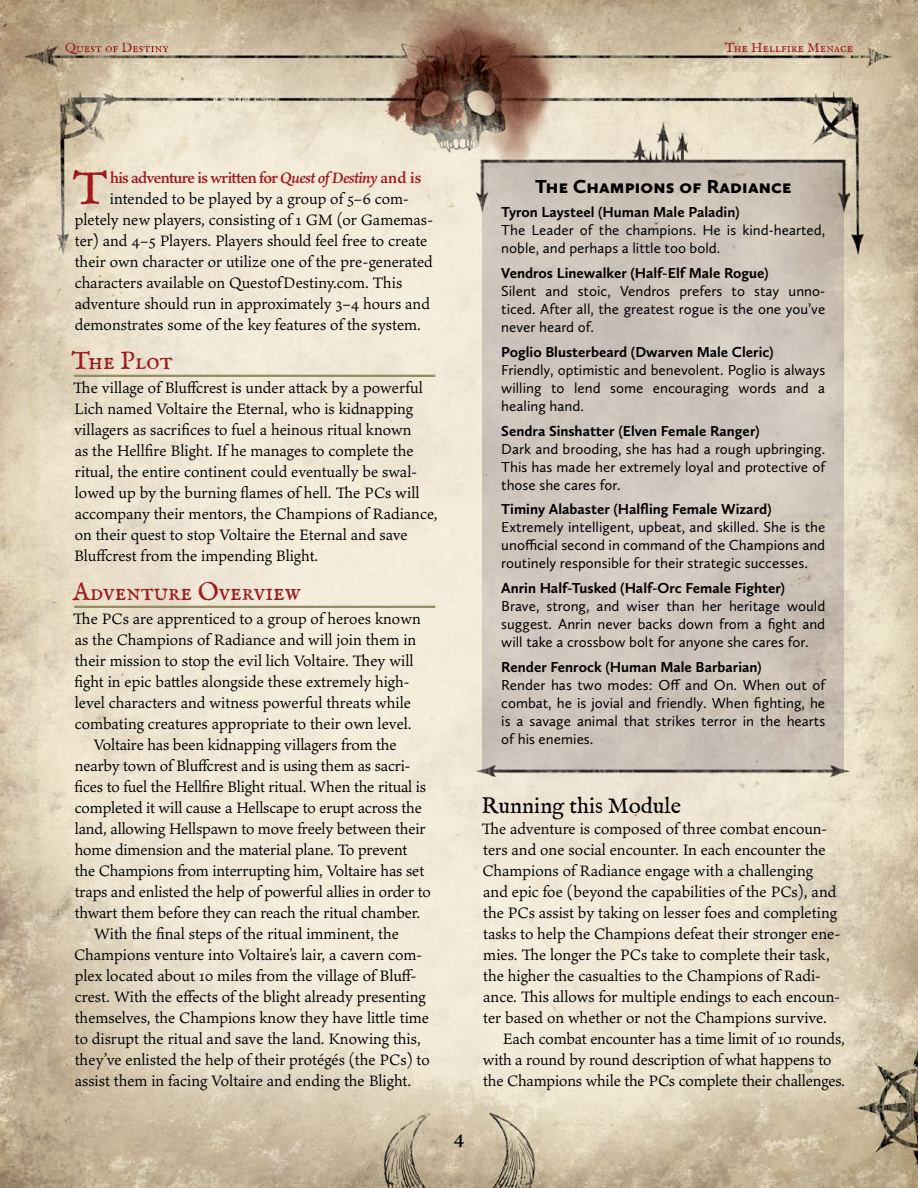
<style>
.page{position:relative;width:918px;height:1188px;background:#fff}
.page>*{position:absolute;margin:0;border:0;box-sizing:border-box;transform-origin:0 0}
.Start_Paragraph{font:47.25px "IM FELL English PRO Roman";color:#9d1b20}
.Header_1{font:25.5px "IM FELL English PRO Roman";color:#9d1b20}
.Header_2{font:22.5px "IM FELL English PRO Roman";color:#000}
.Sidebar_Header{font:900 19.5px "Calluna Sans";letter-spacing:.01em;color:#000}
.t1{font:600 19.5px "Ten Oldstyle";color:#000}
.Text__No_Indent{font:16.5px/21px "Ten Oldstyle";color:#000}
.Text__Indent{font:16.5px/21px "Ten Oldstyle";letter-spacing:-.01em;color:#000}
.Start_Paragraph-2{font:16.5px "Ten Oldstyle";color:#000}
.Start_Paragraph-3{font:600 16.5px "Ten Oldstyle";letter-spacing:-.04em;color:#9d1b20}
.Sidebar_Text_No_Inde{font:15px/18px "Calluna Sans";color:#000;text-align:justify}
.Sidebar_Subheader{font:700 15px "Calluna Sans";color:#000}
.t2{font:13.5px "IM FELL English PRO Roman";letter-spacing:.01em;color:#9d1b20}
.s1{font-style:italic}
</style>
<div class="page">
<img style="left:0;top:0;width:918px;height:1188px">
<img style="left:483px;top:213px;width:361px;height:552px">
<img style="left:472px;top:765px;width:383px;height:12px">
<img style="left:477px;top:123px;width:373px;height:90px">
<hr style="left:74px;top:375px;width:361px;height:2px;background:#948c5e">
<hr style="left:74px;top:606px;width:361px;height:2px;background:#948c5e">
<svg style="left:65px;top:43px;width:104px;height:11px"></svg>
<p class="t2" style="left:725px;top:40px;width:130px">The Hellfire Menace</p>
<p class="Start_Paragraph" style="left:73px;top:161px;width:36px">T</p>
<p class="Start_Paragraph-3" style="left:110px;top:166px;width:313px">his adventure is written for <span class="s1">Quest of Destiny</span> and is</p>
<p class="Start_Paragraph-2" style="left:110px;top:187px;width:301px">intended to be played by a group of 5–6 com-</p>
<p class="Start_Paragraph-2" style="left:75px;top:208px;width:360px">pletely new players, consisting of 1 GM (or Gamemas-</p>
<p class="Start_Paragraph-2" style="left:75px;top:229px;width:354px">ter) and 4–5 Players. Players should feel free to create</p>
<p class="Start_Paragraph-2" style="left:75px;top:250px;width:360px">their own character or utilize one of the pre-generated</p>
<p class="Start_Paragraph-2" style="left:75px;top:271px;width:329px">characters available on QuestofDestiny.com. This</p>
<p class="Start_Paragraph-2" style="left:75px;top:292px;width:357px">adventure should run in approximately 3–4 hours and</p>
<p class="Start_Paragraph-2" style="left:75px;top:313px;width:348px">demonstrates some of the key features of the system.</p>
<p class="Header_1" style="left:71px;top:346px;width:103px">The Plot</p>
<p class="Text__No_Indent" style="left:73px;top:377px;width:366px">The village of Bluffcrest is under attack by a powerful Lich named Voltaire the Eternal, who is kidnapping villagers as sacrifices to fuel a heinous ritual known<br>as the Hellfire Blight. If he manages to complete the ritual, the entire continent could eventually be swal&shy;lowed up by the burning flames of hell. The PCs will accompany their mentors, the Champions of Radiance, on their quest to stop Voltaire the Eternal and save Bluffcrest from the impending Blight.</p>
<p class="Header_1" style="left:73px;top:577px;width:229px">Adventure Overview</p>
<p class="Text__No_Indent" style="left:73px;top:608px;width:349px">The PCs are apprenticed to a group of heroes known as the Champions of Radiance and will join them in their mission to stop the evil lich Voltaire. They will fight in epic battles alongside these extremely high&shy;level characters and witness powerful threats while combating creatures appropriate to their own level.</p>
<p class="Text__Indent" style="left:75px;top:734px;width:358px;text-indent:19px">Voltaire has been kidnapping villagers from the nearby town of Bluffcrest and is using them as sacri&shy;fices to fuel the Hellfire Blight ritual. When the ritual is completed it will cause a Hellscape to erupt across the land, allowing Hellspawn to move freely between their home dimension and the material plane. To prevent the Champions from interrupting him, Voltaire has set traps and enlisted the help of powerful allies in order to thwart them before they can reach the ritual chamber.</p>
<p class="Text__Indent" style="left:74px;top:923px;width:357px;text-indent:20px">With the final steps of the ritual imminent, the Champions venture into Voltaire’s lair, a cavern com&shy;plex located about 10 miles from the village of Bluff&shy;crest. With the effects of the blight already presenting themselves, the Champions know they have little time to disrupt the ritual and save the land. Knowing this, they’ve enlisted the help of their protégés (the PCs) to assist them in facing Voltaire and ending the Blight.</p>
<p class="t1" style="left:454px;top:1127px;width:12px">4</p>
<p class="Sidebar_Header" style="left:535px;top:174px;width:257px">The Champions of Radiance</p>
<p class="Sidebar_Subheader" style="left:501px;top:203px;width:240px">Tyron Laysteel (Human Male Paladin)</p>
<p class="Sidebar_Text_No_Inde" style="left:501px;top:221px;width:326px">The Leader of the champions. He is kind-hearted, noble, and perhaps a little too bold.</p>
<p class="Sidebar_Subheader" style="left:501px;top:264px;width:269px">Vendros Linewalker (Half-Elf Male Rogue)</p>
<p class="Sidebar_Text_No_Inde" style="left:501px;top:282px;width:326px">Silent and stoic, Vendros prefers to stay unno&shy;ticed. After all, the greatest rogue is the one you’ve never heard of.</p>
<p class="Sidebar_Subheader" style="left:501px;top:342px;width:274px">Poglio Blusterbeard (Dwarven Male Cleric)</p>
<p class="Sidebar_Text_No_Inde" style="left:501px;top:361px;width:326px">Friendly, optimistic and benevolent. Poglio is always willing to lend some encouraging words and a healing hand.</p>
<p class="Sidebar_Subheader" style="left:501px;top:421px;width:260px">Sendra Sinshatter (Elven Female Ranger)</p>
<p class="Sidebar_Text_No_Inde" style="left:501px;top:439px;width:326px">Dark and brooding, she has had a rough upbringing.<br>This has made her extremely loyal and protective of those she cares for.</p>
<p class="Sidebar_Subheader" style="left:501px;top:500px;width:272px">Timiny Alabaster (Halfling Female Wizard)</p>
<p class="Sidebar_Text_No_Inde" style="left:501px;top:518px;width:326px">Extremely intelligent, upbeat, and skilled. She is the unofficial second in command of the Champions and routinely responsible for their strategic successes.</p>
<p class="Sidebar_Subheader" style="left:501px;top:579px;width:285px">Anrin Half-Tusked (Half-Orc Female Fighter)</p>
<p class="Sidebar_Text_No_Inde" style="left:501px;top:597px;width:326px">Brave, strong, and wiser than her heritage would suggest. Anrin never backs down from a fight and will take a crossbow bolt for anyone she cares for.</p>
<p class="Sidebar_Subheader" style="left:501px;top:657px;width:262px">Render Fenrock (Human Male Barbarian)</p>
<p class="Sidebar_Text_No_Inde" style="left:501px;top:676px;width:326px">Render has two modes: Off and On. When out of combat, he is jovial and friendly. When fighting, he is a savage animal that strikes terror in the hearts of his enemies.</p>
<p class="Header_2" style="left:482px;top:793px;width:201px">Running this Module</p>
<p class="Text__No_Indent" style="left:481px;top:818px;width:361px">The adventure is composed of three combat encoun&shy;ters and one social encounter. In each encounter the Champions of Radiance engage with a challenging and epic foe (beyond the capabilities of the PCs), and the PCs assist by taking on lesser foes and completing tasks to help the Champions defeat their stronger ene&shy;mies. The longer the PCs take to complete their task, the higher the casualties to the Champions of Radi&shy;ance. This allows for multiple endings to each encoun&shy;ter based on whether or not the Champions survive.</p>
<p class="Text__Indent" style="left:483px;top:1028px;width:364px;text-indent:20px">Each combat encounter has a time limit of 10 rounds, with a round by round description of what happens to the Champions while the PCs complete their challenges.</p>
</div>
